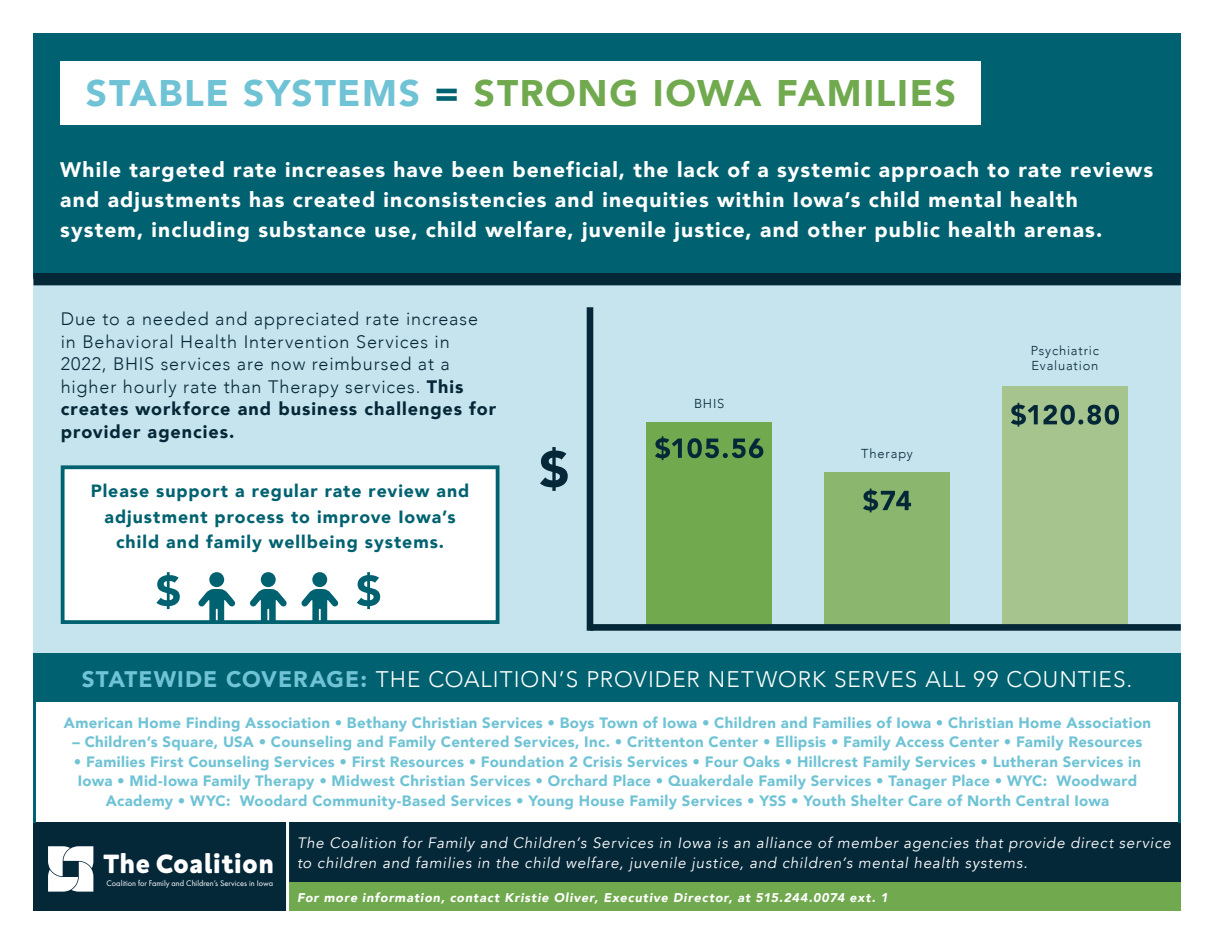
<style>
.page{position:relative;width:1215px;height:945px;background:#fff}
.page>*{position:absolute;margin:0;border:0;box-sizing:border-box;transform-origin:0 0}
.t1{font:900 36.9px "Avenir";letter-spacing:.045em;color:#71a94f}
.t2{font:800 27.15px "Neufreit";letter-spacing:.02em;color:#fff}
.t3{font:300 22.5px "Avenir";letter-spacing:.045em;color:#fff}
.t4{font:900 21px/30px "Avenir";letter-spacing:.055em;color:#fff}
.t5{font:300 18px/22.5px "Avenir";letter-spacing:.05em;color:#052839}
.t6{font:900 17.7px/25.3px "Avenir";letter-spacing:.055em;color:#006270;text-align:center}
.t7{font:900 15px/19.5px "Avenir";letter-spacing:.025em;color:#6fc3d5;text-align:center}
.t8{font:italic 15px "Avenir";letter-spacing:.055em;color:#fff}
.t9{font:300 12.9px/15.1px "Avenir";letter-spacing:.065em;color:#052839}
.t10{font:italic 900 12.6px "Avenir";letter-spacing:.07em;color:#fff}
.t11{font:8.4px "Futura PT";color:#fff}
.s1{color:#6fc3d5}
.s2{color:#006270}
.s3{font-weight:900}
.s4{font-weight:900;color:#6fc3d5}
</style>
<div class="page">
<div style="left:33px;top:279px;width:1148px;height:385px;background:#c6e4ed"></div>
<div style="left:33px;top:34px;width:1148px;height:245px;background:#006270"></div>
<div style="left:33px;top:823px;width:1148px;height:88px;background:#052839"></div>
<div style="left:289px;top:883px;width:892px;height:28px;background:#71a94f"></div>
<svg style="left:48px;top:846px;width:45px;height:46px;background:#d1d7da"></svg>
<hr style="left:286px;top:817px;width:3px;height:98px;background:#fff">
<div style="left:33px;top:653px;width:1148px;height:49px;background:#006270"></div>
<div style="left:61px;top:61px;width:920px;height:64px;background:#fff"></div>
<div style="left:824px;top:472px;width:126px;height:155px;background:#8ab66d"></div>
<div style="left:646px;top:422px;width:126px;height:205px;background:#71a94f"></div>
<div style="left:587px;top:307px;width:6px;height:324px;background:#052839"></div>
<svg style="left:540px;top:447px;width:28px;height:44px"></svg>
<svg style="left:863px;top:489px;width:48px;height:23px"></svg>
<svg style="left:655px;top:436px;width:108px;height:24px"></svg>
<div style="left:61px;top:465px;width:439px;height:159px;background:#fff;border:4px solid #006270"></div>
<svg style="left:250px;top:589px;width:37px;height:35px"></svg>
<div style="left:261px;top:572px;width:15px;height:15px;background:#006270;border-radius:50%"></div>
<svg style="left:198px;top:589px;width:38px;height:35px"></svg>
<div style="left:209px;top:572px;width:15px;height:15px;background:#006270;border-radius:50%"></div>
<svg style="left:301px;top:589px;width:38px;height:35px"></svg>
<div style="left:312px;top:572px;width:15px;height:15px;background:#006270;border-radius:50%"></div>
<svg style="left:357px;top:572px;width:23px;height:37px"></svg>
<svg style="left:156px;top:572px;width:24px;height:37px"></svg>
<hr style="left:33px;top:702px;width:3px;height:121px;background:#006270">
<hr style="left:1178px;top:702px;width:3px;height:121px;background:#006270">
<div style="left:1002px;top:386px;width:126px;height:241px;background:#a6c58e"></div>
<div style="left:590px;top:624px;width:591px;height:7px;background:#052839"></div>
<svg style="left:1011px;top:403px;width:108px;height:24px"></svg>
<div style="left:33px;top:273px;width:1148px;height:12px;background:#052839"></div>
<p class="t1" style="left:86px;top:61px;width:871px"><span class="s1">STABLE SYSTEMS</span> <span class="s2">=</span> STRONG IOWA FAMILIES</p>
<p class="t4" style="left:60px;top:154px;width:1094px">While targeted rate increases have been beneficial, the lack of a systemic approach to rate reviews and adjustments has created inconsistencies and inequities within Iowa’s child mental health system, including substance use, child welfare, juvenile justice, and other public health arenas.</p>
<p class="t5" style="left:61px;top:308px;width:437px">Due to a needed and appreciated rate increase in Behavioral Health Intervention Services in 2022, BHIS services are now reimbursed at a higher hourly rate than Therapy services. <span class="s3">This creates workforce and business challenges for provider agencies.</span></p>
<p class="t6" style="left:91px;top:478px;width:380px">Please support a regular rate review and adjustment process to improve Iowa’s child and family wellbeing systems.</p>
<p class="t9" style="left:694px;top:396px;width:32px">BHIS</p>
<p class="t9" style="left:861px;top:446px;width:53px">Therapy</p>
<p class="t9" style="left:1031px;top:343px;width:70px">Psychiatric<br>Evaluation</p>
<p class="t3" style="left:82px;top:666px;width:1052px"><span class="s4">STATEWIDE COVERAGE:</span> THE COALITION’S PROVIDER NETWORK SERVES ALL 99 COUNTIES.</p>
<p class="t7" style="left:64px;top:713px;width:1089px">American Home Finding Association • Bethany Christian Services • Boys Town of Iowa • Children and Families of Iowa • Christian Home Association</p>
<p class="t7" style="left:72px;top:732px;width:1072px">– Children’s Square, USA • Counseling and Family Centered Services, Inc. • Crittenton Center • Ellipsis • Family Access Center • Family Resources</p>
<p class="t7" style="left:74px;top:752px;width:1069px">• Families First Counseling Services • First Resources • Foundation 2 Crisis Services • Four Oaks • Hillcrest Family Services • Lutheran Services in<br>Iowa • Mid-Iowa Family Therapy • Midwest Christian Services • Orchard Place • Quakerdale Family Services • Tanager Place • WYC: Woodward<br>Academy • WYC: Woodard Community-Based Services • Young House Family Services • YSS • Youth Shelter Care of North Central Iowa</p>
<p class="t8" style="left:297px;top:834px;width:875px">The Coalition for Family and Children’s Services in Iowa is an alliance of member agencies that provide direct service</p>
<p class="t2" style="left:103px;top:847px;width:172px">The Coalition</p>
<p class="t8" style="left:297px;top:854px;width:732px">to children and families in the child welfare, juvenile justice, and children’s mental health systems.</p>
<p class="t11" style="left:107px;top:878px;width:168px">Coalition for Family and Children’s Services in Iowa</p>
<p class="t10" style="left:297px;top:887px;width:592px">For more information, contact Kristie Oliver, Executive Director, at 515.244.0074 ext. 1</p>
</div>
